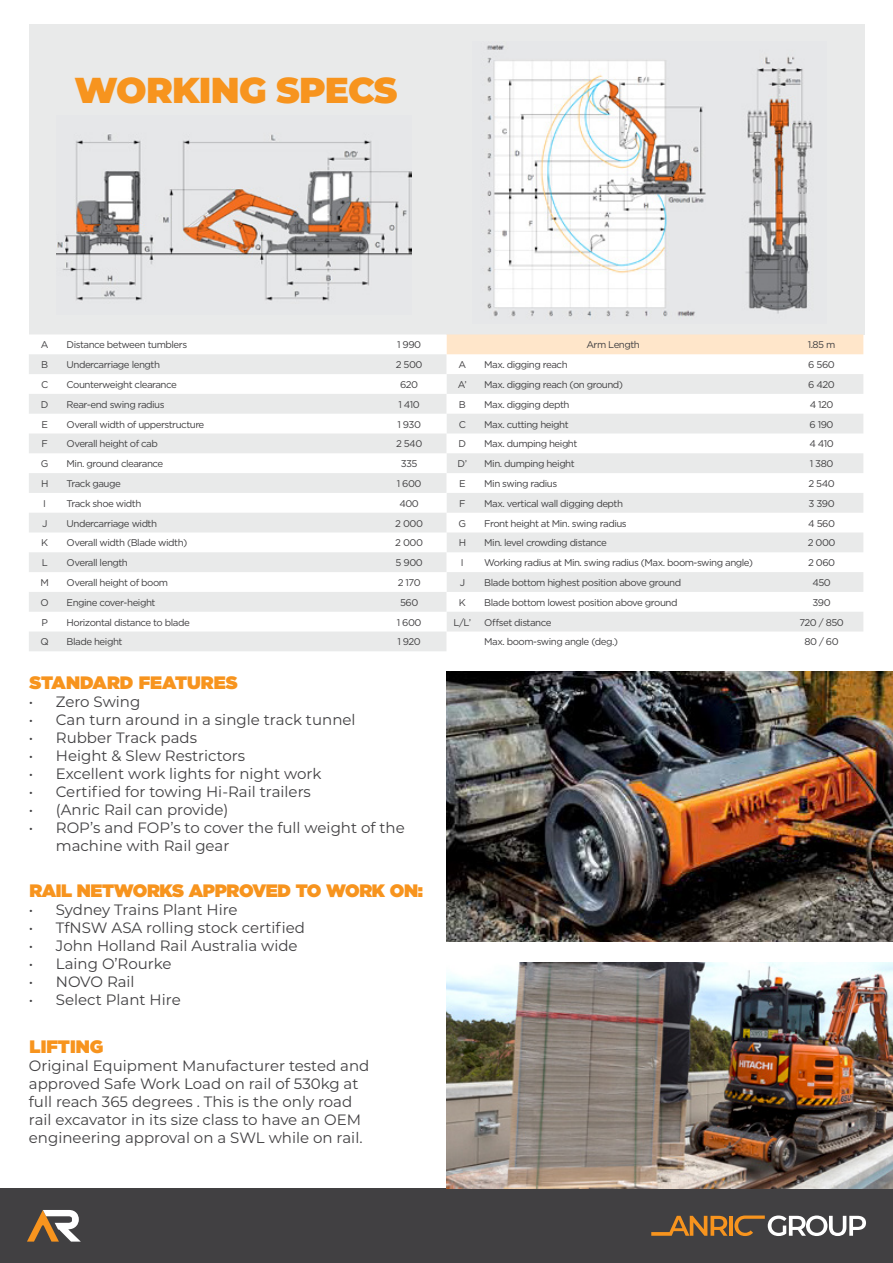
<style>
.page{position:relative;width:893px;height:1263px;background:#fff}
.page>*{position:absolute;margin:0;border:0;box-sizing:border-box;transform-origin:0 0}
.t1{font:900 36px "Montserrat";letter-spacing:-.02em;color:#f7941e}
.t2{font:900 18px "Gotham";letter-spacing:-.02em;color:#f7941e}
.t3{font:900 18px "Gotham";color:#f7941e}
.t4{font:15px/18px "Montserrat";color:#414042}
.t5{font:9.75px "Gotham";letter-spacing:-.05em;color:#414042}
</style>
<div class="page">
<div style="left:0;top:1188px;width:893px;height:75px;background:#414042"></div>
<svg style="left:27px;top:1210px;width:53px;height:31px"></svg>
<hr style="left:729px;top:1216px;width:4px;height:20px;background:#f7941e">
<svg style="left:651px;top:1216px;width:77px;height:20px"></svg>
<svg style="left:734px;top:1215px;width:132px;height:21px"></svg>
<div style="left:29px;top:24px;width:418px;height:310px;background:#e9eaea"></div>
<img style="left:56px;top:134px;width:355px;height:167px">
<div style="left:447px;top:24px;width:417px;height:310px;background:#e9eaea"></div>
<img style="left:486px;top:45px;width:327px;height:272px">
<div style="left:446px;top:334px;width:417px;height:20px;background:#ffe6ca"></div>
<svg style="left:446px;top:374px;width:417px;height:257px;fill:#e9eaea"></svg>
<img style="left:447px;top:672px;width:446px;height:270px">
<img style="left:447px;top:962px;width:446px;height:226px">
<svg style="left:29px;top:354px;width:417px;height:297px;fill:#e9eaea"></svg>
<h1 class="t1" style="left:74px;top:63px;width:325px">WORKING SPECS</h1>
<p class="t5" style="left:41px;top:339px;width:9px">A</p>
<p class="t5" style="left:67px;top:339px;width:122px">Distance between tumblers</p>
<p class="t5" style="left:397px;top:339px;width:26px">1 990</p>
<p class="t5" style="left:41px;top:358px;width:9px">B</p>
<p class="t5" style="left:67px;top:358px;width:95px">Undercarriage length</p>
<p class="t5" style="left:396px;top:358px;width:28px">2 500</p>
<p class="t5" style="left:41px;top:378px;width:9px">C</p>
<p class="t5" style="left:67px;top:378px;width:112px">Counterweight clearance</p>
<p class="t5" style="left:400px;top:378px;width:20px">620</p>
<p class="t5" style="left:41px;top:398px;width:9px">D</p>
<p class="t5" style="left:67px;top:398px;width:100px">Rear-end swing radius</p>
<p class="t5" style="left:399px;top:398px;width:23px">1 410</p>
<p class="t5" style="left:41px;top:418px;width:8px">E</p>
<p class="t5" style="left:67px;top:418px;width:139px">Overall width of upperstructure</p>
<p class="t5" style="left:397px;top:418px;width:25px">1 930</p>
<p class="t5" style="left:42px;top:438px;width:8px">F</p>
<p class="t5" style="left:67px;top:438px;width:93px">Overall height of cab</p>
<p class="t5" style="left:396px;top:438px;width:28px">2 540</p>
<p class="t5" style="left:41px;top:457px;width:9px">G</p>
<p class="t5" style="left:67px;top:457px;width:98px">Min. ground clearance</p>
<p class="t5" style="left:401px;top:457px;width:18px">335</p>
<p class="t5" style="left:41px;top:477px;width:9px">H</p>
<p class="t5" style="left:67px;top:477px;width:56px">Track gauge</p>
<p class="t5" style="left:397px;top:477px;width:26px">1 600</p>
<p class="t5" style="left:43px;top:497px;width:4px">I</p>
<p class="t5" style="left:67px;top:497px;width:76px">Track shoe width</p>
<p class="t5" style="left:399px;top:497px;width:21px">400</p>
<p class="t5" style="left:42px;top:517px;width:7px">J</p>
<p class="t5" style="left:67px;top:517px;width:92px">Undercarriage width</p>
<p class="t5" style="left:395px;top:517px;width:29px">2 000</p>
<p class="t5" style="left:41px;top:537px;width:9px">K</p>
<p class="t5" style="left:67px;top:537px;width:122px">Overall width (Blade width)</p>
<p class="t5" style="left:395px;top:537px;width:29px">2 000</p>
<p class="t5" style="left:42px;top:556px;width:7px">L</p>
<p class="t5" style="left:67px;top:556px;width:63px">Overall length</p>
<p class="t5" style="left:396px;top:556px;width:29px">5 900</p>
<p class="t5" style="left:41px;top:576px;width:10px">M</p>
<p class="t5" style="left:67px;top:576px;width:103px">Overall height of boom</p>
<p class="t5" style="left:398px;top:576px;width:24px">2 170</p>
<p class="t5" style="left:41px;top:596px;width:10px">O</p>
<p class="t5" style="left:67px;top:596px;width:90px">Engine cover-height</p>
<p class="t5" style="left:400px;top:596px;width:20px">560</p>
<p class="t5" style="left:42px;top:616px;width:8px">P</p>
<p class="t5" style="left:67px;top:616px;width:125px">Horizontal distance to blade</p>
<p class="t5" style="left:397px;top:616px;width:26px">1 600</p>
<p class="t5" style="left:41px;top:636px;width:10px">Q</p>
<p class="t5" style="left:67px;top:636px;width:57px">Blade height</p>
<p class="t5" style="left:397px;top:636px;width:25px">1 920</p>
<h2 class="t3" style="left:30px;top:670px;width:210px">STANDARD FEATURES</h2>
<h3 class="t4" style="left:29px;top:692px;width:113px">• Zero Swing</h3>
<h3 class="t4" style="left:29px;top:710px;width:328px">• Can turn around in a single track tunnel</h3>
<h3 class="t4" style="left:29px;top:728px;width:170px">• Rubber Track pads</h3>
<h3 class="t4" style="left:29px;top:746px;width:218px">• Height &amp; Slew Restrictors</h3>
<h3 class="t4" style="left:29px;top:764px;width:294px">• Excellent work lights for night work</h3>
<h3 class="t4" style="left:29px;top:782px;width:284px">• Certified for towing Hi-Rail trailers</h3>
<h3 class="t4" style="left:29px;top:800px;width:201px">• (Anric Rail can provide)</h3>
<h3 class="t4" style="left:56px;top:818px;width:351px;text-indent:-27px">• ROP’s and FOP’s to cover the full weight of the machine with Rail gear</h3>
<h2 class="t2" style="left:30px;top:877px;width:395px">RAIL NETWORKS APPROVED TO WORK ON:</h2>
<h3 class="t4" style="left:29px;top:900px;width:210px">• Sydney Trains Plant Hire</h3>
<h3 class="t4" style="left:29px;top:918px;width:278px">• TfNSW ASA rolling stock certified</h3>
<h3 class="t4" style="left:29px;top:936px;width:270px">• John Holland Rail Australia wide</h3>
<h3 class="t4" style="left:29px;top:954px;width:144px">• Laing O’Rourke</h3>
<h3 class="t4" style="left:29px;top:972px;width:107px">• NOVO Rail</h3>
<h3 class="t4" style="left:29px;top:990px;width:153px">• Select Plant Hire</h3>
<h2 class="t3" style="left:30px;top:1034px;width:75px">LIFTING</h2>
<h3 class="t4" style="left:29px;top:1056px;width:342px">Original Equipment Manufacturer tested and approved Safe Work Load on rail of 530kg at full reach 365 degrees . This is the only road rail excavator in its size class to have an OEM engineering approval on a SWL while on rail.</h3>
<p class="t5" style="left:586px;top:339px;width:55px">Arm Length</p>
<p class="t5" style="left:808px;top:339px;width:29px">1.85 m</p>
<p class="t5" style="left:458px;top:358px;width:9px">A</p>
<p class="t5" style="left:484px;top:358px;width:85px">Max. digging reach</p>
<p class="t5" style="left:808px;top:358px;width:28px">6 560</p>
<p class="t5" style="left:458px;top:378px;width:10px">A’</p>
<p class="t5" style="left:484px;top:378px;width:140px">Max. digging reach (on ground)</p>
<p class="t5" style="left:808px;top:378px;width:28px">6 420</p>
<p class="t5" style="left:459px;top:398px;width:9px">B</p>
<p class="t5" style="left:484px;top:398px;width:87px">Max. digging depth</p>
<p class="t5" style="left:810px;top:398px;width:25px">4 120</p>
<p class="t5" style="left:459px;top:418px;width:9px">C</p>
<p class="t5" style="left:484px;top:418px;width:86px">Max. cutting height</p>
<p class="t5" style="left:810px;top:418px;width:26px">6 190</p>
<p class="t5" style="left:459px;top:438px;width:9px">D</p>
<p class="t5" style="left:484px;top:438px;width:95px">Max. dumping height</p>
<p class="t5" style="left:809px;top:438px;width:26px">4 410</p>
<p class="t5" style="left:458px;top:457px;width:11px">D’</p>
<p class="t5" style="left:484px;top:457px;width:92px">Min. dumping height</p>
<p class="t5" style="left:810px;top:457px;width:25px">1 380</p>
<p class="t5" style="left:459px;top:477px;width:8px">E</p>
<p class="t5" style="left:484px;top:477px;width:74px">Min swing radius</p>
<p class="t5" style="left:808px;top:477px;width:28px">2 540</p>
<p class="t5" style="left:459px;top:497px;width:8px">F</p>
<p class="t5" style="left:484px;top:497px;width:140px">Max. vertical wall digging depth</p>
<p class="t5" style="left:808px;top:497px;width:28px">3 390</p>
<p class="t5" style="left:459px;top:517px;width:9px">G</p>
<p class="t5" style="left:484px;top:517px;width:144px">Front height at Min. swing radius</p>
<p class="t5" style="left:808px;top:517px;width:28px">4 560</p>
<p class="t5" style="left:459px;top:537px;width:9px">H</p>
<p class="t5" style="left:484px;top:537px;width:124px">Min. level crowding distance</p>
<p class="t5" style="left:808px;top:537px;width:29px">2 000</p>
<p class="t5" style="left:461px;top:556px;width:4px">I</p>
<p class="t5" style="left:484px;top:556px;width:270px">Working radius at Min. swing radius (Max. boom-swing angle)</p>
<p class="t5" style="left:808px;top:556px;width:29px">2 060</p>
<p class="t5" style="left:460px;top:576px;width:7px">J</p>
<p class="t5" style="left:484px;top:576px;width:199px">Blade bottom highest position above ground</p>
<p class="t5" style="left:812px;top:576px;width:20px">450</p>
<p class="t5" style="left:459px;top:596px;width:9px">K</p>
<p class="t5" style="left:484px;top:596px;width:195px">Blade bottom lowest position above ground</p>
<p class="t5" style="left:812px;top:596px;width:20px">390</p>
<p class="t5" style="left:454px;top:616px;width:19px">L/L’</p>
<p class="t5" style="left:484px;top:616px;width:69px">Offset distance</p>
<p class="t5" style="left:799px;top:616px;width:46px">720 / 850</p>
<p class="t5" style="left:484px;top:636px;width:135px">Max. boom-swing angle (deg.)</p>
<p class="t5" style="left:804px;top:636px;width:36px">80 / 60</p>
</div>
